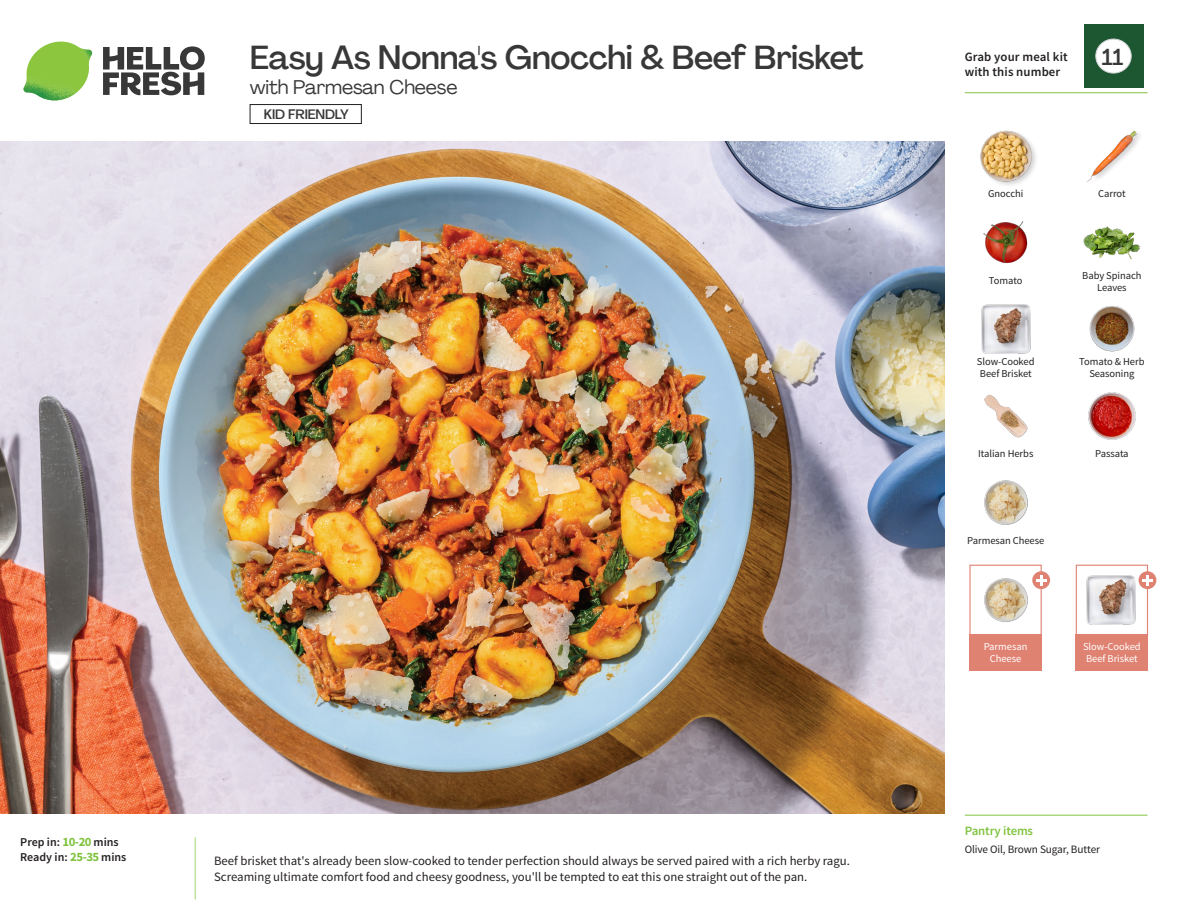
<style>
.page{position:relative;width:1188px;height:918px;background:#fff}
.page>*{position:absolute;margin:0;border:0;box-sizing:border-box;transform-origin:0 0}
._15_Titel_UK{font:500 33px "Agrandir";letter-spacing:-.01em;color:#383839}
._002_Label_Nr{font:500 22.8px "Agrandir";color:#383839;scale:.94 1}
._15_Titel_UK-2{font:19.5px "Agrandir";letter-spacing:-.01em;color:#383839}
.t1{font:500 13.5px "Agrandir";letter-spacing:-.01em;color:#383839}
.Step_6_Text_AU{font:12.75px/16.5px "Source Sans Pro";color:#231f20}
.t2{font:600 12.75px/15px "Source Sans Pro";letter-spacing:.01em;color:#231f20}
._04_Headers_Front{font:600 12.75px "Source Sans Pro";letter-spacing:-.01em;color:#81c340}
._04_Intro{font:600 12px "Source Sans Pro";color:#231f20}
._05_Pantry{font:11.25px "Source Sans Pro";letter-spacing:-.01em;color:#231f20}
._18_FRONT_ingredients{font:10.5px/12px "Source Sans Pro";letter-spacing:-.005em;color:#231f20;text-align:center}
._18_FRONT_ingredients-2{font:10.5px/12px "Source Sans Pro";letter-spacing:-.005em;color:#fff}
.s1{font-weight:700;font-size:12.75px;color:#81c340}
</style>
<div class="page">
<svg style="left:103px;top:46px;width:102px;height:49px"></svg>
<img style="left:23px;top:42px;width:69px;height:59px">
<img style="left:0;top:142px;width:945px;height:672px">
<div style="left:1076px;top:565px;width:72px;height:72px;border:1px solid #df8272"></div>
<div style="left:1076px;top:635px;width:72px;height:36px;background:#df8272"></div>
<div style="left:969px;top:635px;width:73px;height:36px;background:#df8272"></div>
<img style="left:1086px;top:575px;width:50px;height:50px">
<div style="left:969px;top:565px;width:73px;height:72px;border:1px solid #df8272"></div>
<img style="left:984px;top:578px;width:50px;height:44px">
<svg style="left:1032px;top:571px;width:18px;height:18px"></svg>
<svg style="left:1036px;top:575px;width:10px;height:10px"></svg>
<div style="left:1139px;top:571px;width:17px;height:18px;background:#df8272;border-radius:50%"></div>
<svg style="left:1142px;top:575px;width:11px;height:10px"></svg>
<div style="left:250px;top:104px;width:112px;height:20px;border:1px solid #231f20"></div>
<img style="left:1089px;top:305px;width:46px;height:47px">
<img style="left:1088px;top:392px;width:48px;height:48px">
<img style="left:984px;top:394px;width:44px;height:44px">
<img style="left:984px;top:480px;width:44px;height:45px">
<img style="left:981px;top:304px;width:50px;height:50px">
<img style="left:983px;top:221px;width:45px;height:43px">
<img style="left:1083px;top:226px;width:58px;height:33px">
<div style="left:980px;top:130px;width:58px;height:58px;background:#231f20;opacity:.2"></div>
<img style="left:980px;top:130px;width:51px;height:51px">
<img style="left:1086px;top:130px;width:54px;height:52px">
<hr style="left:965px;top:815px;width:183px;height:1px;background:#81c340">
<hr style="left:965px;top:92px;width:183px;height:1px;background:#81c340">
<div style="left:1084px;top:24px;width:59px;height:64px;background:#1d5732"></div>
<div style="left:1096px;top:39px;width:35px;height:34px;background:#fff;border-radius:50%"></div>
<div style="left:1096px;top:39px;width:35px;height:34px;border:1px solid #d1d2d4;border-radius:50%"></div>
<p class="_15_Titel_UK" style="left:250px;top:37px;width:615px">Easy As Nonna's Gnocchi &amp; Beef Brisket</p>
<p class="_15_Titel_UK-2" style="left:250px;top:75px;width:209px">with Parmesan Cheese</p>
<p class="t1" style="left:264px;top:106px;width:86px">KID FRIENDLY</p>
<p class="_04_Intro" style="left:20px;top:835px;width:100px">Prep in: <span class="s1">10-20</span> mins</p>
<p class="_04_Intro" style="left:20px;top:850px;width:108px">Ready in: <span class="s1">25-35</span> mins</p>
<p class="Step_6_Text_AU" style="left:214px;top:852px;width:637px">Beef brisket that's already been slow-cooked to tender perfection should always be served paired with a rich herby ragu.<br>Screaming ultimate comfort food and cheesy goodness, you'll be tempted to eat this one straight out of the pan.</p>
<p class="t2" style="left:965px;top:50px;width:104px">Grab your meal kit with this number</p>
<p class="_002_Label_Nr" style="left:1102px;top:43px;width:24px">11</p>
<p class="_18_FRONT_ingredients" style="left:988px;top:188px;width:37px">Gnocchi</p>
<p class="_18_FRONT_ingredients" style="left:1098px;top:188px;width:29px">Carrot</p>
<p class="_18_FRONT_ingredients" style="left:989px;top:274px;width:35px">Tomato</p>
<p class="_18_FRONT_ingredients" style="left:1082px;top:270px;width:61px">Baby Spinach<br>Leaves</p>
<p class="_18_FRONT_ingredients" style="left:977px;top:356px;width:59px;text-align:left">Slow-Cooked<br>Beef Brisket</p>
<p class="_18_FRONT_ingredients" style="left:1079px;top:356px;width:67px">Tomato &amp; Herb<br>Seasoning</p>
<p class="_18_FRONT_ingredients" style="left:978px;top:448px;width:57px">Italian Herbs</p>
<p class="_18_FRONT_ingredients" style="left:1095px;top:448px;width:35px">Passata</p>
<p class="_18_FRONT_ingredients" style="left:967px;top:534px;width:79px">Parmesan Cheese</p>
<p class="_18_FRONT_ingredients-2" style="left:984px;top:641px;width:45px;text-align:center">Parmesan<br>Cheese</p>
<p class="_18_FRONT_ingredients-2" style="left:1083px;top:641px;width:59px">Slow-Cooked<br>Beef Brisket</p>
<p class="_04_Headers_Front" style="left:965px;top:822px;width:70px">Pantry items</p>
<p class="_05_Pantry" style="left:965px;top:842px;width:137px">Olive Oil, Brown Sugar, Butter</p>
</div>
